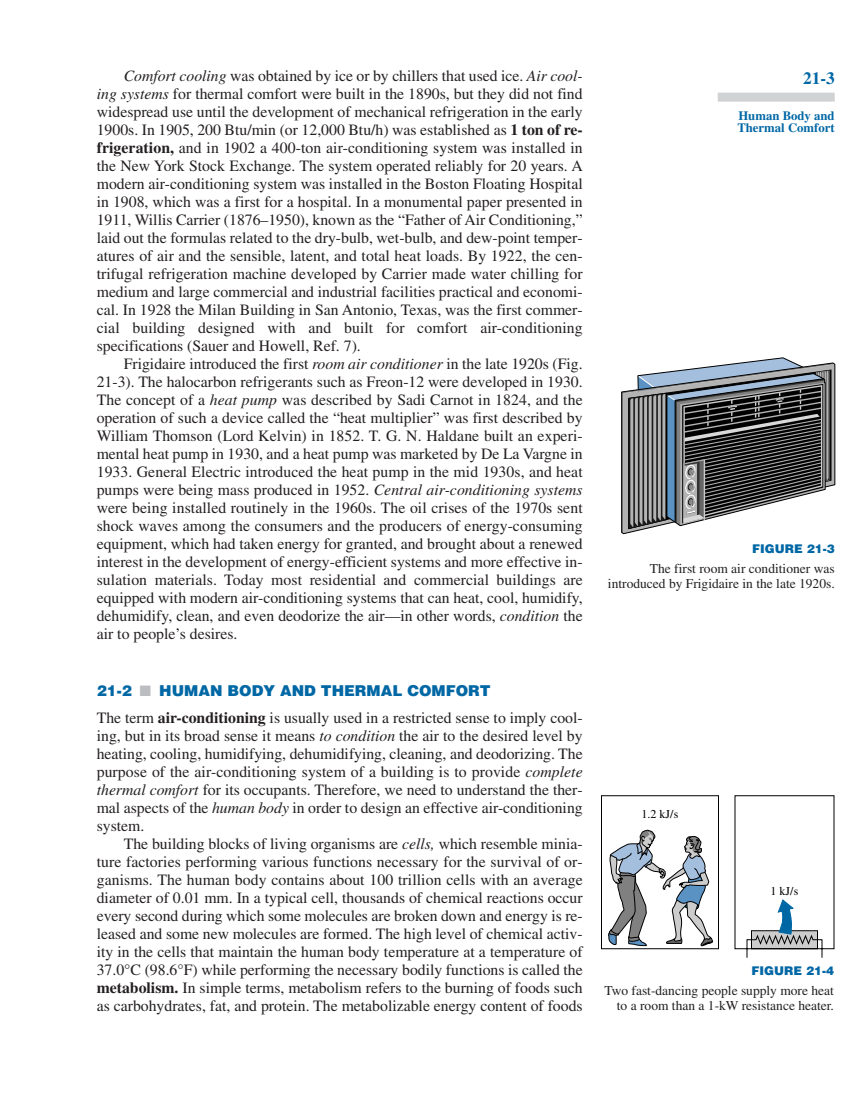
<style>
.page{position:relative;width:864px;height:1107px;background:#fff}
.page>*{position:absolute;margin:0;border:0;box-sizing:border-box;transform-origin:0 0}
.t1{font:700 17.25px "Times";color:#0067a5}
.t2{font:15.75px/18px "Times";color:#231f20;text-align:justify}
.t3{font:900 15px "Helvetica";color:#0067a5}
.t4{font:13.5px/15px "Times";color:#231f20;text-align:right}
.t5{font:700 12.75px/12px "Times";color:#0067a5}
.t6{font:900 12px "Helvetica";color:#0067a5}
.t7{font:12px "Times";color:#000}
.s1{font-style:italic}
.s2{font-weight:700}
.s3{font-family:"Mathematical Pi Six";font-weight:400;color:#bcbdc0}
</style>
<div class="page">
<div style="left:718px;top:93px;width:117px;height:9px;background:#d1d2d4"></div>
<svg style="left:621px;top:357px;width:215px;height:178px"></svg>
<div style="left:601px;top:795px;width:118px;height:154px;border:1px solid #000"></div>
<svg style="left:734px;top:795px;width:101px;height:163px"></svg>
<svg style="left:608px;top:830px;width:106px;height:117px"></svg>
<p class="t2" style="left:97px;top:68px;width:488px;text-indent:27px"><span class="s1">Comfort cooling</span> was obtained by ice or by chillers that used ice. <span class="s1">Air cool&shy;ing systems</span> for thermal comfort were built in the 1890s, but they did not find widespread use until the development of mechanical refrigeration in the early 1900s. In 1905, 200 Btu/min (or 12,000 Btu/h) was established as <span class="s2">1 ton of re&shy;frigeration,</span> and in 1902 a 400-ton air-conditioning system was installed in the New York Stock Exchange. The system operated reliably for 20 years. A modern air-conditioning system was installed in the Boston Floating Hospital in 1908, which was a first for a hospital. In a monumental paper presented in 1911, Willis Carrier (1876–1950), known as the “Father of Air Conditioning,” laid out the formulas related to the dry-bulb, wet-bulb, and dew-point temper&shy;atures of air and the sensible, latent, and total heat loads. By 1922, the cen&shy;trifugal refrigeration machine developed by Carrier made water chilling for medium and large commercial and industrial facilities practical and economi&shy;cal. In 1928 the Milan Building in San Antonio, Texas, was the first commer&shy;cial building designed with and built for comfort air-conditioning specifications (Sauer and Howell, Ref. 7).</p>
<p class="t2" style="left:97px;top:357px;width:488px;text-indent:27px">Frigidaire introduced the first <span class="s1">room air conditioner</span> in the late 1920s (Fig.<br>21-3). The halocarbon refrigerants such as Freon-12 were developed in 1930.<br>The concept of a <span class="s1">heat pump</span> was described by Sadi Carnot in 1824, and the operation of such a device called the “heat multiplier” was first described by William Thomson (Lord Kelvin) in 1852. T. G. N. Haldane built an experi&shy;mental heat pump in 1930, and a heat pump was marketed by De La Vargne in 1933. General Electric introduced the heat pump in the mid 1930s, and heat pumps were being mass produced in 1952. <span class="s1">Central air-conditioning systems </span>were being installed routinely in the 1960s. The oil crises of the 1970s sent shock waves among the consumers and the producers of energy-consuming equipment, which had taken energy for granted, and brought about a renewed interest in the development of energy-efficient systems and more effective in&shy;sulation materials. Today most residential and commercial buildings are equipped with modern air-conditioning systems that can heat, cool, humidify, dehumidify, clean, and even deodorize the air—in other words, <span class="s1">condition</span> the air to people’s desires.</p>
<p class="t3" style="left:97px;top:685px;width:395px">21-2 <span class="s3">-</span> HUMAN BODY AND THERMAL COMFORT</p>
<p class="t2" style="left:97px;top:710px;width:488px">The term <span class="s2">air-conditioning</span> is usually used in a restricted sense to imply cool&shy;ing, but in its broad sense it means <span class="s1">to condition</span> the air to the desired level by heating, cooling, humidifying, dehumidifying, cleaning, and deodorizing. The purpose of the air-conditioning system of a building is to provide <span class="s1">complete thermal comfort</span> for its occupants. Therefore, we need to understand the ther&shy;mal aspects of the <span class="s1">human body</span> in order to design an effective air-conditioning system.</p>
<p class="t2" style="left:97px;top:836px;width:488px;text-indent:27px">The building blocks of living organisms are <span class="s1">cells,</span> which resemble minia&shy;ture factories performing various functions necessary for the survival of or&shy;ganisms. The human body contains about 100 trillion cells with an average diameter of 0.01 mm. In a typical cell, thousands of chemical reactions occur every second during which some molecules are broken down and energy is re&shy;leased and some new molecules are formed. The high level of chemical activ&shy;ity in the cells that maintain the human body temperature at a temperature of 37.0°C (98.6°F) while performing the necessary bodily functions is called the <span class="s2">metabolism.</span> In simple terms, metabolism refers to the burning of foods such as carbohydrates, fat, and protein. The metabolizable energy content of foods</p>
<p class="t1" style="left:803px;top:72px;width:33px">21-3</p>
<p class="t5" style="left:737px;top:111px;width:99px">Human Body and<br>Thermal Comfort</p>
<p class="t6" style="left:752px;top:544px;width:84px">FIGURE 21-3</p>
<p class="t4" style="left:608px;top:562px;width:228px">The first room air conditioner was introduced by Frigidaire in the late 1920s.</p>
<p class="t7" style="left:642px;top:809px;width:38px">1.2 kJ/s</p>
<p class="t7" style="left:771px;top:886px;width:29px">1 kJ/s</p>
<p class="t6" style="left:751px;top:966px;width:84px">FIGURE 21-4</p>
<p class="t4" style="left:604px;top:984px;width:231px">Two fast-dancing people supply more heat to a room than a 1-kW resistance heater.</p>
</div>
